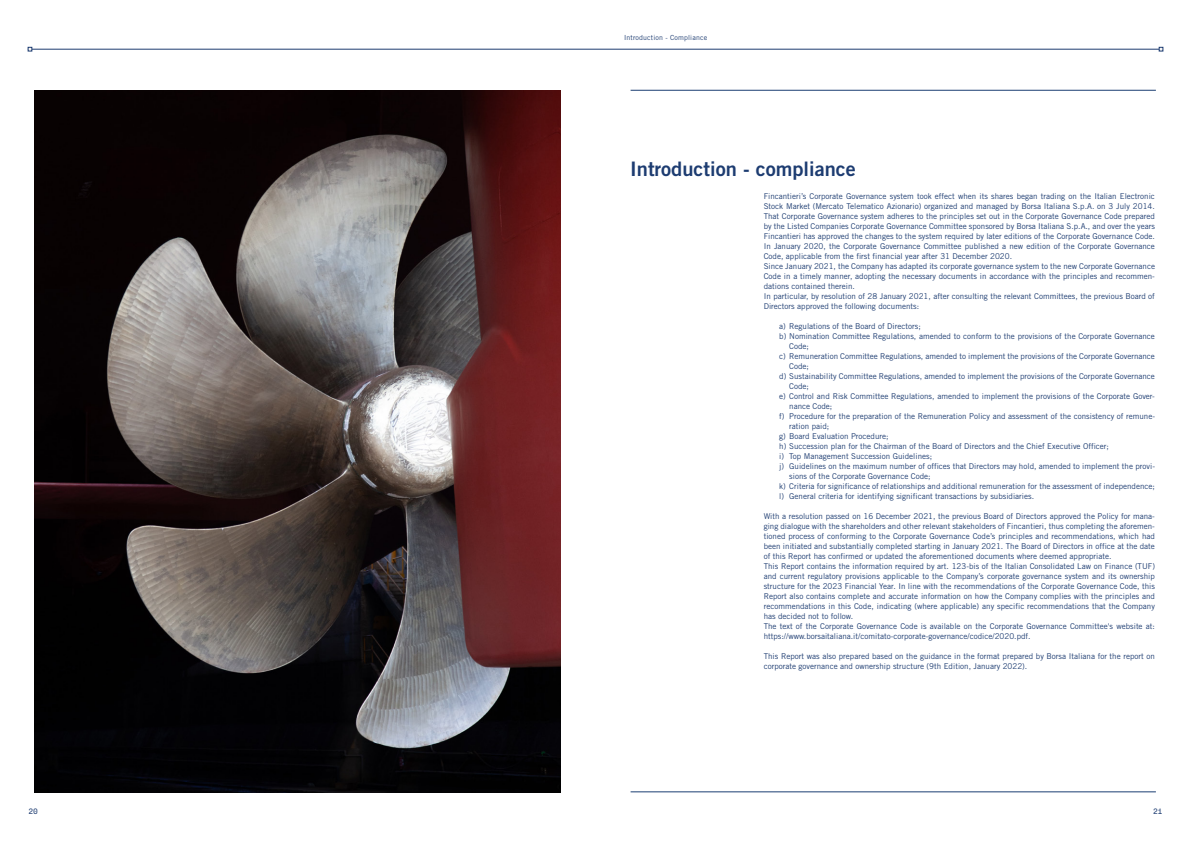
<style>
.page{position:relative;width:1191px;height:842px;background:#fff}
.page>*{position:absolute;margin:0;border:0;box-sizing:border-box;transform-origin:0 0}
.t1{font:20px "Trade Gothic LT Std Bd 2";color:#1d3c71}
.t2{font:8px/10px "Trade Gothic LT Std";color:#1d3c71}
.t3{font:500 8px "Fraktion Mono";color:#1d3c71}
.t4{font:7px "Trade Gothic LT Std";letter-spacing:.02em;color:#1d3c71}
</style>
<div class="page">
<hr style="left:28px;top:49px;width:1134px;height:1px;background:#1d3c71">
<svg style="left:28px;top:47px;width:4px;height:4px"></svg>
<svg style="left:1158px;top:47px;width:5px;height:4px"></svg>
<img style="left:35px;top:90px;width:525px;height:702px">
<hr style="left:630px;top:90px;width:525px;height:1px;background:#1b3e72">
<hr style="left:630px;top:792px;width:525px;height:1px;background:#1b3e72">
<p class="t4" style="left:624px;top:34px;width:85px">Introduction - Compliance</p>
<h1 class="t1" style="left:630px;top:157px;width:227px">Introduction - compliance</h1>
<p class="t2" style="left:763px;top:191px;width:393px">Fincantieri’s Corporate Governance system took effect when its shares began trading on the Italian Electronic Stock Market (Mercato Telematico Azionario) organized and managed by Borsa Italiana S.p.A. on 3 July 2014.<br>That Corporate Governance system adheres to the principles set out in the Corporate Governance Code prepared by the Listed Companies Corporate Governance Committee sponsored by Borsa Italiana S.p.A., and over the years Fincantieri has approved the changes to the system required by later editions of the Corporate Governance Code.<br>In January 2020, the Corporate Governance Committee published a new edition of the Corporate Governance Code, applicable from the first financial year after 31 December 2020.<br>Since January 2021, the Company has adapted its corporate governance system to the new Corporate Governance Code in a timely manner, adopting the necessary documents in accordance with the principles and recommen&shy;dations contained therein.<br>In particular, by resolution of 28 January 2021, after consulting the relevant Committees, the previous Board of Directors approved the following documents:</p>
<p class="t2" style="left:779px;top:321px;width:143px">a) Regulations of the Board of Directors;</p>
<p class="t2" style="left:779px;top:331px;width:377px">b) Nomination Committee Regulations, amended to conform to the provisions of the Corporate Governance</p>
<p class="t2" style="left:789px;top:341px;width:21px">Code;</p>
<p class="t2" style="left:779px;top:351px;width:377px">c) Remuneration Committee Regulations, amended to implement the provisions of the Corporate Governance</p>
<p class="t2" style="left:789px;top:361px;width:21px">Code;</p>
<p class="t2" style="left:779px;top:371px;width:377px">d) Sustainability Committee Regulations, amended to implement the provisions of the Corporate Governance</p>
<p class="t2" style="left:789px;top:381px;width:21px">Code;</p>
<p class="t2" style="left:779px;top:391px;width:377px">e) Control and Risk Committee Regulations, amended to implement the provisions of the Corporate Gover-</p>
<p class="t2" style="left:789px;top:401px;width:45px">nance Code;</p>
<p class="t2" style="left:779px;top:411px;width:377px">f) Procedure for the preparation of the Remuneration Policy and assessment of the consistency of remune-</p>
<p class="t2" style="left:789px;top:421px;width:41px">ration paid;</p>
<p class="t2" style="left:779px;top:431px;width:111px">g) Board Evaluation Procedure;</p>
<p class="t2" style="left:779px;top:441px;width:331px">h) Succession plan for the Chairman of the Board of Directors and the Chief Executive Officer;</p>
<p class="t2" style="left:779px;top:451px;width:154px">i) Top Management Succession Guidelines;</p>
<p class="t2" style="left:779px;top:461px;width:377px">j) Guidelines on the maximum number of offices that Directors may hold, amended to implement the provi-</p>
<p class="t2" style="left:789px;top:471px;width:143px">sions of the Corporate Governance Code;</p>
<p class="t2" style="left:779px;top:481px;width:377px">k) Criteria for significance of relationships and additional remuneration for the assessment of independence;</p>
<p class="t2" style="left:779px;top:491px;width:256px">l) General criteria for identifying significant transactions by subsidiaries.</p>
<p class="t2" style="left:763px;top:511px;width:393px">With a resolution passed on 16 December 2021, the previous Board of Directors approved the Policy for mana&shy;ging dialogue with the shareholders and other relevant stakeholders of Fincantieri, thus completing the aforemen&shy;tioned process of conforming to the Corporate Governance Code’s principles and recommendations, which had been initiated and substantially completed starting in January 2021. The Board of Directors in office at the date of this Report has confirmed or updated the aforementioned documents where deemed appropriate.<br>This Report contains the information required by art. 123-bis of the Italian Consolidated Law on Finance (TUF) and current regulatory provisions applicable to the Company’s corporate governance system and its ownership structure for the 2023 Financial Year. In line with the recommendations of the Corporate Governance Code, this Report also contains complete and accurate information on how the Company complies with the principles and recommendations in this Code, indicating (where applicable) any specific recommendations that the Company has decided not to follow.<br>The text of the Corporate Governance Code is available on the Corporate Governance Committee's website at: https://www.borsaitaliana.it/comitato-corporate-governance/codice/2020.pdf.</p>
<p class="t2" style="left:763px;top:651px;width:393px">This Report was also prepared based on the guidance in the format prepared by Borsa Italiana for the report on corporate governance and ownership structure (9th Edition, January 2022).</p>
<p class="t3" style="left:28px;top:804px;width:11px">20</p>
<p class="t3" style="left:1153px;top:804px;width:11px">21</p>
</div>
